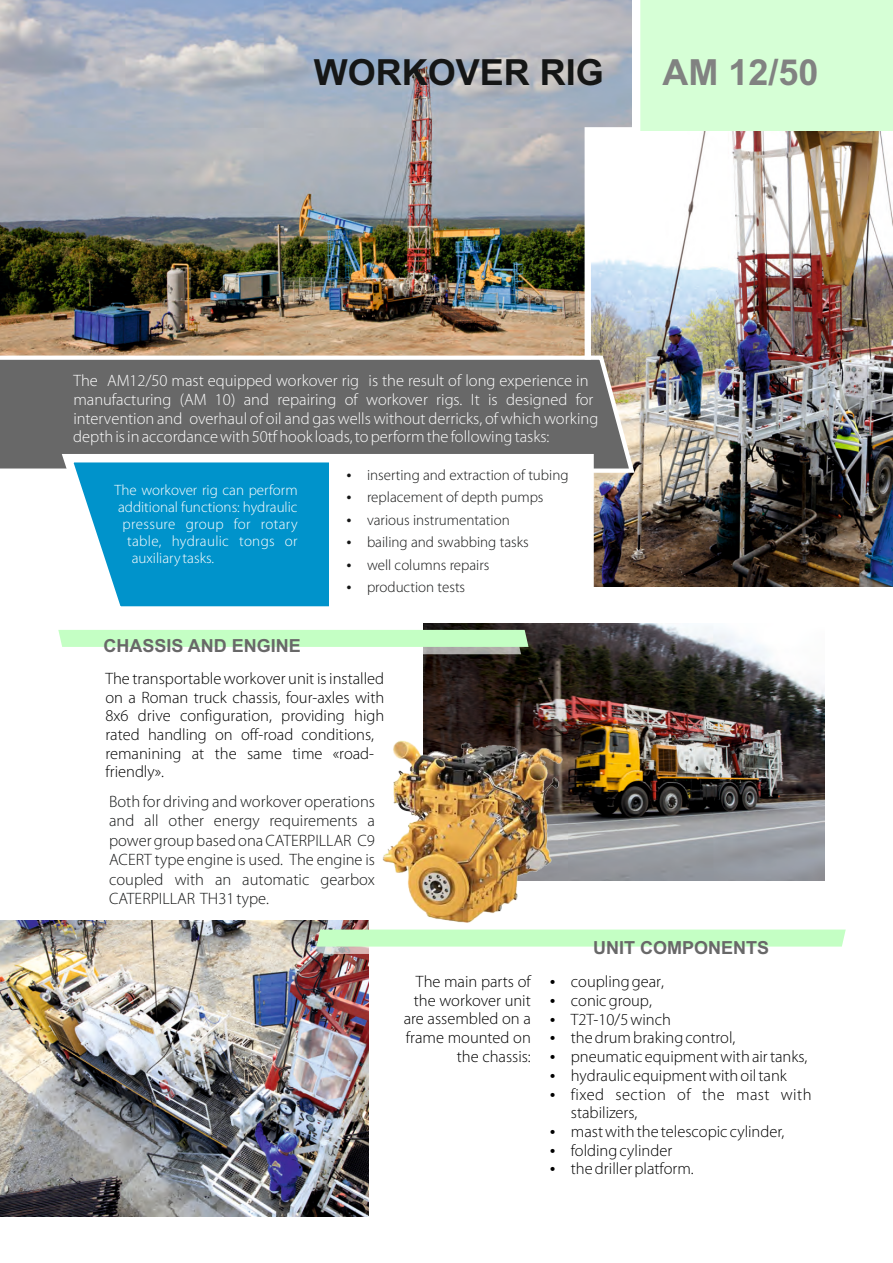
<style>
.page{position:relative;width:893px;height:1263px;background:#fff}
.page>*{position:absolute;margin:0;border:0;box-sizing:border-box;transform-origin:0 0}
.t1{font:700 36px "Arial";color:#151616}
.t2{font:700 36px "Arial";color:#818281}
.t3{font:700 18px "Arial";color:#686868}
.t4{font:300 16.5px/18.8px "Myriad Pro";color:#000}
.t5{font:300 16.5px/18.8px "Myriad Pro";color:#fff}
.t6{font:300 16.5px/19.5px "Myriad Pro";color:#151616;text-align:justify}
.t7{font:300 15px/22.5px "Myriad Pro";color:#151616}
.t8{font:300 15px "Myriad Pro";color:#fff}
.t9{font:300 15px "Myriad Pro";letter-spacing:.025em;color:#fff}
.t10{font:300 15px "Myriad Pro";letter-spacing:.02em;color:#fff}
</style>
<div class="page">
<img style="left:0;top:0;width:581px;height:353px">
<div style="left:637px;top:0;width:256px;height:218px;background:#d6ffd6"></div>
<img style="left:598px;top:132px;width:294px;height:454px">
<img style="left:423px;top:624px;width:401px;height:256px">
<img style="left:383px;top:740px;width:179px;height:183px">
<svg style="left:0;top:353px;width:637px;height:122px;background:#757472"></svg>
<svg style="left:57px;top:447px;width:541px;height:160px;fill:#0093cb"></svg>
<div style="left:329px;top:458px;width:260px;height:152px;background:#fff"></div>
<svg style="left:581px;top:0;width:62px;height:363px"></svg>
<svg style="left:58px;top:630px;width:470px;height:24px"></svg>
<img style="left:0;top:920px;width:369px;height:297px">
<svg style="left:316px;top:929px;width:530px;height:25px"></svg>
<h1 class="t1" style="left:314px;top:59px;width:292px">WORKOVER RIG</h1>
<h1 class="t2" style="left:662px;top:59px;width:158px">AM 12/50</h1>
<p class="t5" style="left:73px;top:373px;width:527px">The AM12/50 mast equipped workover rig is the result of long experience in manufacturing (AM 10) and repairing of workover rigs. It is designed for intervention and overhaul of oil and gas wells without derricks, of which working depth is in accordance with 50tf hook loads, to perform the following tasks:</p>
<p class="t8" style="left:114px;top:483px;width:185px">The workover rig can perform</p>
<p class="t8" style="left:118px;top:500px;width:181px">additional functions: hydraulic</p>
<p class="t9" style="left:123px;top:517px;width:177px">pressure group for rotary</p>
<p class="t10" style="left:127px;top:534px;width:172px">table, hydraulic tongs or</p>
<p class="t8" style="left:132px;top:551px;width:84px">auxiliary tasks.</p>
<p class="t3" style="left:103px;top:639px;width:199px">CHASSIS AND ENGINE</p>
<p class="t7" style="left:367px;top:464px;width:203px">inserting and extraction of tubing replacement of depth pumps various instrumentation<br>bailing and swabbing tasks<br>well columns repairs<br>production tests</p>
<p class="t4" style="left:105px;top:670px;width:280px">The transportable workover unit is installed on a Roman truck chassis, four-axles with 8x6 drive configuration, providing high rated handling on off-road conditions, remanining at the same time «road&shy;friendly».</p>
<p class="t6" style="left:109px;top:793px;width:267px">Both for driving and workover operations and all other energy requirements a power group based ona CATERPILLAR C9<br>ACERT type engine is used. The engine is coupled with an automatic gearbox CATERPILLAR TH31 type.</p>
<p class="t4" style="left:404px;top:973px;width:129px;text-align:right">The main parts of the workover unit are assembled on a frame mounted on the chassis:</p>
<p class="t3" style="left:593px;top:941px;width:178px">UNIT COMPONENTS</p>
<p class="t4" style="left:571px;top:974px;width:242px">coupling gear,<br>conic group,<br>T2T-10/5 winch<br>the drum braking control,<br>pneumatic equipment with air tanks, hydraulic equipment with oil tank fixed section of the mast with stabilizers,<br>mast with the telescopic cylinder, folding cylinder<br>the driller platform.</p>
</div>
